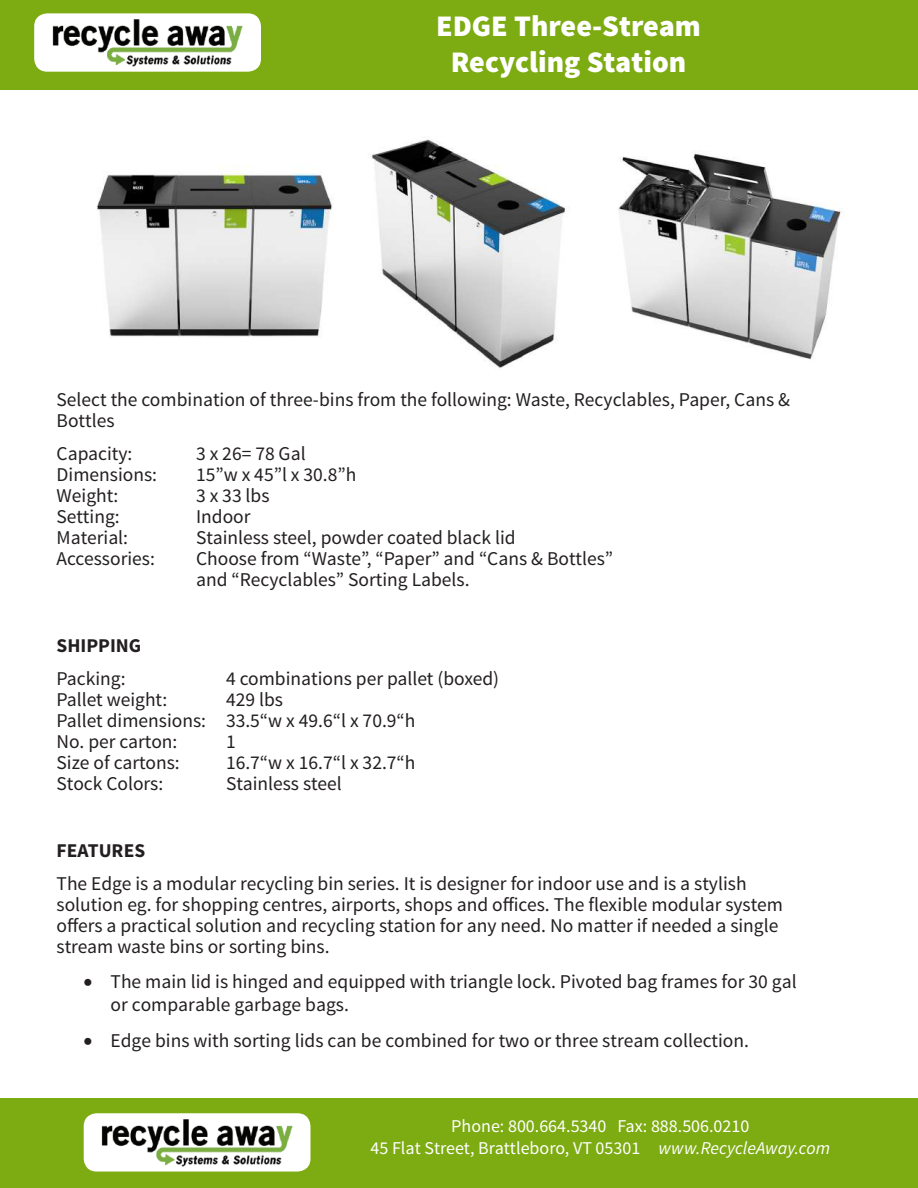
<style>
.page{position:relative;width:918px;height:1188px;background:#fff}
.page>*{position:absolute;margin:0;border:0;box-sizing:border-box;transform-origin:0 0}
.t1{font:900 29.85px/36.6px "Source Sans Pro";color:#fff;text-align:center}
.t2{font:19.5px/21px "Source Sans Pro";color:#231f20}
.t3{font:700 19.5px "Source Sans Pro";color:#231f20}
.t4{font:18px/21.6px "Source Sans Pro";color:#fff;text-align:center}
.s1{font-style:italic}
</style>
<div class="page">
<div style="left:0;top:0;width:918px;height:89px;background:#7dab12"></div>
<div style="left:0;top:1099px;width:918px;height:89px;background:#7dab12"></div>
<div style="left:84px;top:1113px;width:226px;height:59px;background:#fff;border-radius:13px"></div>
<img style="left:101px;top:1119px;width:192px;height:48px">
<div style="left:34px;top:13px;width:227px;height:59px;background:#fff;border-radius:13px"></div>
<img style="left:52px;top:19px;width:191px;height:48px">
<img style="left:97px;top:165px;width:236px;height:173px">
<img style="left:370px;top:139px;width:196px;height:229px">
<img style="left:618px;top:153px;width:226px;height:207px">
<h1 class="t1" style="left:436px;top:9px;width:266px">EDGE Three-Stream<br>Recycling Station</h1>
<p class="t2" style="left:57px;top:389px;width:735px">Select the combination of three-bins from the following: Waste, Recyclables, Paper, Cans &amp;<br>Bottles</p>
<p class="t2" style="left:57px;top:443px;width:77px">Capacity:</p>
<p class="t2" style="left:196px;top:443px;width:111px">3 x 26= 78 Gal</p>
<p class="t2" style="left:57px;top:464px;width:102px">Dimensions:</p>
<p class="t2" style="left:196px;top:464px;width:162px">15”w x 45”l x 30.8”h</p>
<p class="t2" style="left:57px;top:485px;width:63px">Weight:</p>
<p class="t2" style="left:196px;top:485px;width:75px">3 x 33 lbs</p>
<p class="t2" style="left:57px;top:506px;width:65px">Setting:</p>
<p class="t2" style="left:196px;top:506px;width:56px">Indoor</p>
<p class="t2" style="left:57px;top:527px;width:73px">Material:</p>
<p class="t2" style="left:196px;top:527px;width:321px">Stainless steel, powder coated black lid</p>
<p class="t2" style="left:57px;top:548px;width:100px">Accessories:</p>
<p class="t2" style="left:196px;top:548px;width:419px">Choose from “Waste”, “Paper” and “Cans &amp; Bottles” and “Recyclables” Sorting Labels.</p>
<p class="t3" style="left:57px;top:633px;width:86px">SHIPPING</p>
<p class="t2" style="left:57px;top:669px;width:71px">Packing:</p>
<p class="t2" style="left:226px;top:669px;width:275px">4 combinations per pallet (boxed)</p>
<p class="t2" style="left:57px;top:690px;width:112px">Pallet weight:</p>
<p class="t2" style="left:57px;top:690px;width:360px;text-indent:169px">429 lbs<br>Pallet dimensions: 33.5“w x 49.6“l x 70.9“h<br>No. per carton:</p>
<p class="t2" style="left:226px;top:732px;width:11px">1</p>
<p class="t2" style="left:57px;top:753px;width:125px">Size of cartons:</p>
<p class="t2" style="left:226px;top:753px;width:191px">16.7“w x 16.7“l x 32.7“h</p>
<p class="t2" style="left:57px;top:774px;width:108px">Stock Colors:</p>
<p class="t2" style="left:226px;top:774px;width:117px">Stainless steel</p>
<p class="t3" style="left:57px;top:838px;width:90px">FEATURES</p>
<p class="t2" style="left:57px;top:873px;width:728px">The Edge is a modular recycling bin series. It is designer for indoor use and is a stylish solution eg. for shopping centres, airports, shops and offices. The flexible modular system offers a practical solution and recycling station for any need. No matter if needed a single stream waste bins or sorting bins.</p>
<p class="t2" style="left:111px;top:970px;width:688px;line-height:23.4px;text-indent:-27px">• The main lid is hinged and equipped with triangle lock. Pivoted bag frames for 30 gal or comparable garbage bags.</p>
<p class="t2" style="left:84px;top:1030px;width:667px">• Edge bins with sorting lids can be combined for two or three stream collection.</p>
<p class="t4" style="left:371px;top:1116px;width:461px">Phone: 800.664.5340 Fax: 888.506.0210<br>45 Flat Street, Brattleboro, VT 05301 <span class="s1">www.RecycleAway.com</span></p>
</div>
